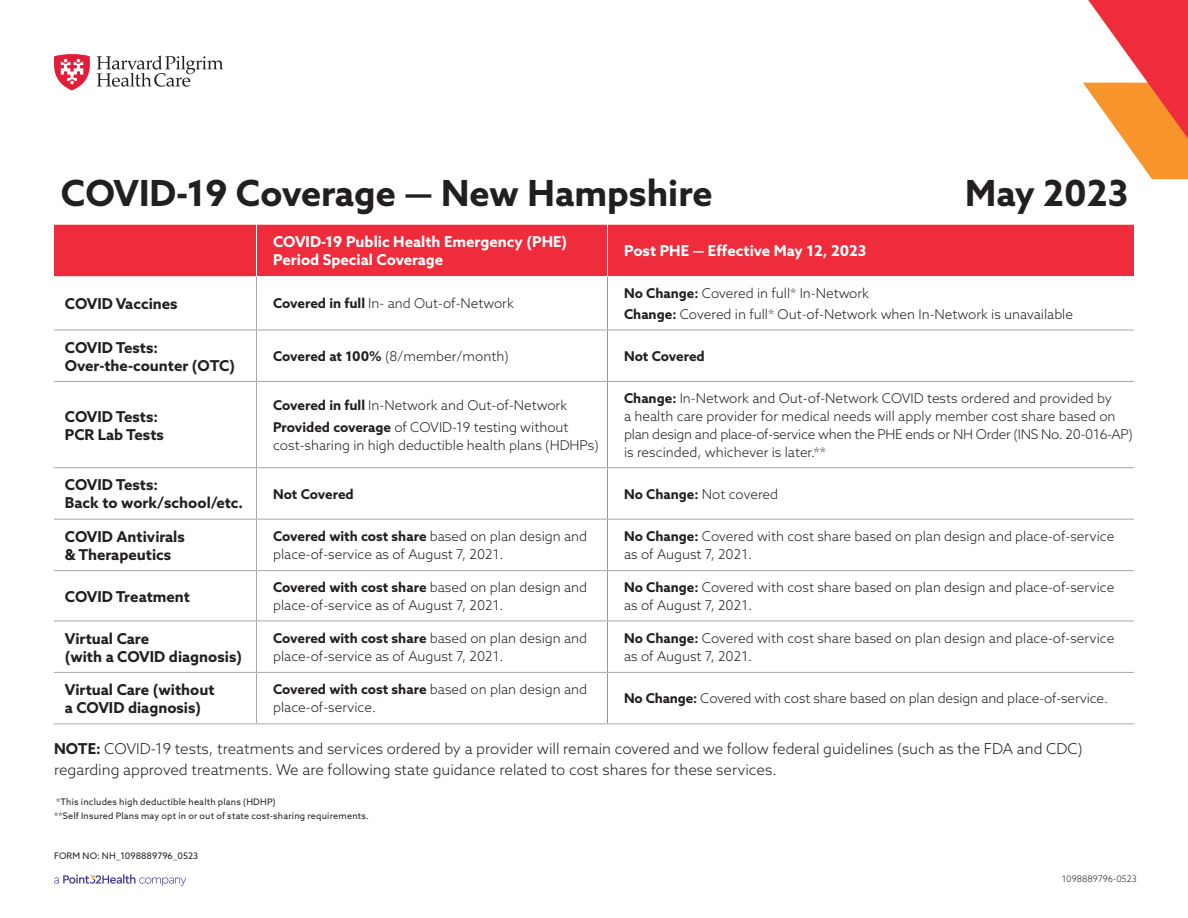
<style>
.page{position:relative;width:1188px;height:918px;background:#fff}
.page>*{position:absolute;margin:0;border:0;box-sizing:border-box;transform-origin:0 0}
._32_35_Cover_Quote_H{font:700 36px "Azo Sans";color:#231f20}
.Body{font:300 15px/21px "Azo Sans";color:#231f20}
.Left_Column{font:700 15px/18px "Azo Sans";color:#231f20}
.t1{font:700 15px/18px "Azo Sans";color:#fff}
.Chart_text{font:300 13.5px/18px "Azo Sans";color:#231f20}
.Chart_text-2{font:700 13.5px "Azo Sans";color:#231f20}
.Disclaimer_Footnotes{font:9px "Azo Sans";letter-spacing:.02em;color:#231f20}
.Disclaimer_Footnotes-2{font:9px "Azo Sans";color:#231f20}
.t2{font:300 9px "Azo Sans";color:#231f20}
.s1{font-weight:700}
</style>
<div class="page">
<div style="left:54px;top:225px;width:1080px;height:51px;background:#ee2c3b"></div>
<svg style="left:257px;top:329px;width:877px;height:292px"></svg>
<hr style="left:256px;top:276px;width:1px;height:54px;background:#a9a6a7">
<hr style="left:256px;top:330px;width:1px;height:51px;background:#a9a6a7">
<hr style="left:256px;top:382px;width:1px;height:85px;background:#a9a6a7">
<hr style="left:256px;top:468px;width:1px;height:51px;background:#a9a6a7">
<hr style="left:256px;top:520px;width:1px;height:50px;background:#a9a6a7">
<hr style="left:256px;top:571px;width:1px;height:50px;background:#a9a6a7">
<hr style="left:256px;top:621px;width:1px;height:51px;background:#a9a6a7">
<hr style="left:256px;top:673px;width:1px;height:50px;background:#a9a6a7">
<hr style="left:607px;top:276px;width:1px;height:54px;background:#939598">
<hr style="left:607px;top:330px;width:1px;height:51px;background:#939598">
<hr style="left:607px;top:382px;width:1px;height:85px;background:#939598">
<hr style="left:607px;top:468px;width:1px;height:51px;background:#939598">
<hr style="left:607px;top:520px;width:1px;height:50px;background:#939598">
<hr style="left:607px;top:571px;width:1px;height:50px;background:#939598">
<hr style="left:607px;top:621px;width:1px;height:51px;background:#939598">
<hr style="left:607px;top:673px;width:1px;height:50px;background:#939598">
<hr style="left:54px;top:330px;width:202px;height:1px;background:#a9a6a7">
<hr style="left:256px;top:330px;width:352px;height:1px;background:#a9a6a7">
<hr style="left:608px;top:330px;width:526px;height:1px;background:#a9a6a7">
<hr style="left:54px;top:381px;width:202px;height:1px;background:#a9a6a7">
<hr style="left:256px;top:381px;width:352px;height:1px;background:#a9a6a7">
<hr style="left:608px;top:381px;width:526px;height:1px;background:#a9a6a7">
<hr style="left:54px;top:467px;width:202px;height:1px;background:#a9a6a7">
<hr style="left:256px;top:467px;width:352px;height:1px;background:#a9a6a7">
<hr style="left:608px;top:467px;width:526px;height:1px;background:#a9a6a7">
<hr style="left:54px;top:519px;width:202px;height:1px;background:#a9a6a7">
<hr style="left:256px;top:519px;width:352px;height:1px;background:#a9a6a7">
<hr style="left:608px;top:519px;width:526px;height:1px;background:#a9a6a7">
<hr style="left:54px;top:570px;width:202px;height:1px;background:#a9a6a7">
<hr style="left:256px;top:570px;width:352px;height:1px;background:#a9a6a7">
<hr style="left:608px;top:570px;width:526px;height:1px;background:#a9a6a7">
<hr style="left:54px;top:621px;width:202px;height:1px;background:#a9a6a7">
<hr style="left:256px;top:621px;width:352px;height:1px;background:#a9a6a7">
<hr style="left:608px;top:621px;width:526px;height:1px;background:#a9a6a7">
<hr style="left:54px;top:672px;width:202px;height:1px;background:#a9a6a7">
<hr style="left:256px;top:672px;width:352px;height:1px;background:#a9a6a7">
<hr style="left:608px;top:672px;width:526px;height:1px;background:#a9a6a7">
<hr style="left:54px;top:723px;width:202px;height:1px;background:#a9a6a7">
<hr style="left:256px;top:723px;width:352px;height:1px;background:#a9a6a7">
<hr style="left:608px;top:723px;width:526px;height:1px;background:#a9a6a7">
<hr style="left:256px;top:225px;width:1px;height:51px;background:#fff">
<hr style="left:607px;top:225px;width:1px;height:51px;background:#fff">
<svg style="left:54px;top:54px;width:36px;height:36px"></svg>
<svg style="left:97px;top:56px;width:126px;height:31px"></svg>
<svg style="left:1083px;top:0;width:105px;height:179px"></svg>
<svg style="left:54px;top:874px;width:132px;height:12px"></svg>
<p class="_32_35_Cover_Quote_H" style="left:61px;top:169px;width:653px">COVID-19 Coverage — New Hampshire</p>
<p class="_32_35_Cover_Quote_H" style="left:965px;top:169px;width:165px">May 2023</p>
<p class="t1" style="left:273px;top:233px;width:296px">COVID-19 Public Health Emergency (PHE)<br>Period Special Coverage</p>
<p class="t1" style="left:624px;top:242px;width:244px">Post PHE — Effective May 12, 2023</p>
<p class="Left_Column" style="left:65px;top:294px;width:114px">COVID Vaccines</p>
<p class="Chart_text" style="left:273px;top:294px;width:242px"><span class="s1">Covered in full</span> In- and Out-of-Network</p>
<p class="Chart_text" style="left:624px;top:284px;width:247px"><span class="s1">No Change:</span> Covered in full* In-Network</p>
<p class="Chart_text" style="left:624px;top:305px;width:451px"><span class="s1">Change:</span> Covered in full* Out-of-Network when In-Network is unavailable</p>
<p class="Left_Column" style="left:65px;top:338px;width:172px">COVID Tests:<br>Over-the-counter (OTC)</p>
<p class="Chart_text" style="left:273px;top:347px;width:237px"><span class="s1">Covered at 100%</span> (8/member/month)</p>
<p class="Chart_text-2" style="left:624px;top:347px;width:82px">Not Covered</p>
<p class="Left_Column" style="left:65px;top:407px;width:101px">COVID Tests:<br>PCR Lab Tests</p>
<p class="Chart_text" style="left:624px;top:389px;width:510px"><span class="s1">Change:</span> In-Network and Out-of-Network COVID tests ordered and provided by<br>a health care provider for medical needs will apply member cost share based on plan design and place-of-service when the PHE ends or NH Order (INS No. 20-016-AP) is rescinded, whichever is later.**</p>
<p class="Chart_text" style="left:273px;top:396px;width:296px"><span class="s1">Covered in full</span> In-Network and Out-of-Network</p>
<p class="Chart_text" style="left:273px;top:418px;width:327px"><span class="s1">Provided coverage</span> of COVID-19 testing without cost-sharing in high deductible health plans (HDHPs)</p>
<p class="Left_Column" style="left:65px;top:476px;width:180px">COVID Tests:<br>Back to work/school/etc.</p>
<p class="Chart_text-2" style="left:273px;top:485px;width:82px">Not Covered</p>
<p class="Chart_text" style="left:624px;top:485px;width:156px"><span class="s1">No Change:</span> Not covered</p>
<p class="Left_Column" style="left:65px;top:527px;width:122px">COVID Antivirals &amp; Therapeutics</p>
<p class="Chart_text" style="left:273px;top:527px;width:316px"><span class="s1">Covered with cost share</span> based on plan design and place-of-service as of August 7, 2021.</p>
<p class="Chart_text" style="left:624px;top:527px;width:492px"><span class="s1">No Change:</span> Covered with cost share based on plan design and place-of-service as of August 7, 2021.</p>
<p class="Left_Column" style="left:65px;top:587px;width:127px">COVID Treatment</p>
<p class="Chart_text" style="left:273px;top:578px;width:316px"><span class="s1">Covered with cost share</span> based on plan design and place-of-service as of August 7, 2021.</p>
<p class="Chart_text" style="left:624px;top:578px;width:492px"><span class="s1">No Change:</span> Covered with cost share based on plan design and place-of-service as of August 7, 2021.</p>
<p class="Left_Column" style="left:65px;top:629px;width:179px">Virtual Care<br>(with a COVID diagnosis)</p>
<p class="Chart_text" style="left:273px;top:629px;width:316px"><span class="s1">Covered with cost share</span> based on plan design and place-of-service as of August 7, 2021.</p>
<p class="Chart_text" style="left:624px;top:629px;width:492px"><span class="s1">No Change:</span> Covered with cost share based on plan design and place-of-service as of August 7, 2021.</p>
<p class="Left_Column" style="left:65px;top:680px;width:151px">Virtual Care (without a COVID diagnosis)</p>
<p class="Chart_text" style="left:273px;top:681px;width:316px"><span class="s1">Covered with cost share</span> based on plan design and place-of-service.</p>
<p class="Chart_text" style="left:624px;top:690px;width:486px"><span class="s1">No Change:</span> Covered with cost share based on plan design and place-of-service.</p>
<p class="Body" style="left:54px;top:738px;width:1030px"><span class="s1">NOTE:</span> COVID-19 tests, treatments and services ordered by a provider will remain covered and we follow federal guidelines (such as the FDA and CDC) regarding approved treatments. We are following state guidance related to cost shares for these services.</p>
<p class="Disclaimer_Footnotes" style="left:56px;top:796px;width:221px">*This includes high deductible health plans (HDHP)</p>
<p class="Disclaimer_Footnotes" style="left:54px;top:810px;width:316px">**Self Insured Plans may opt in or out of state cost-sharing requirements.</p>
<p class="Disclaimer_Footnotes-2" style="left:54px;top:850px;width:146px">FORM NO: NH_1098889796_0523</p>
<p class="t2" style="left:1062px;top:873px;width:76px">1098889796-0523</p>
</div>
